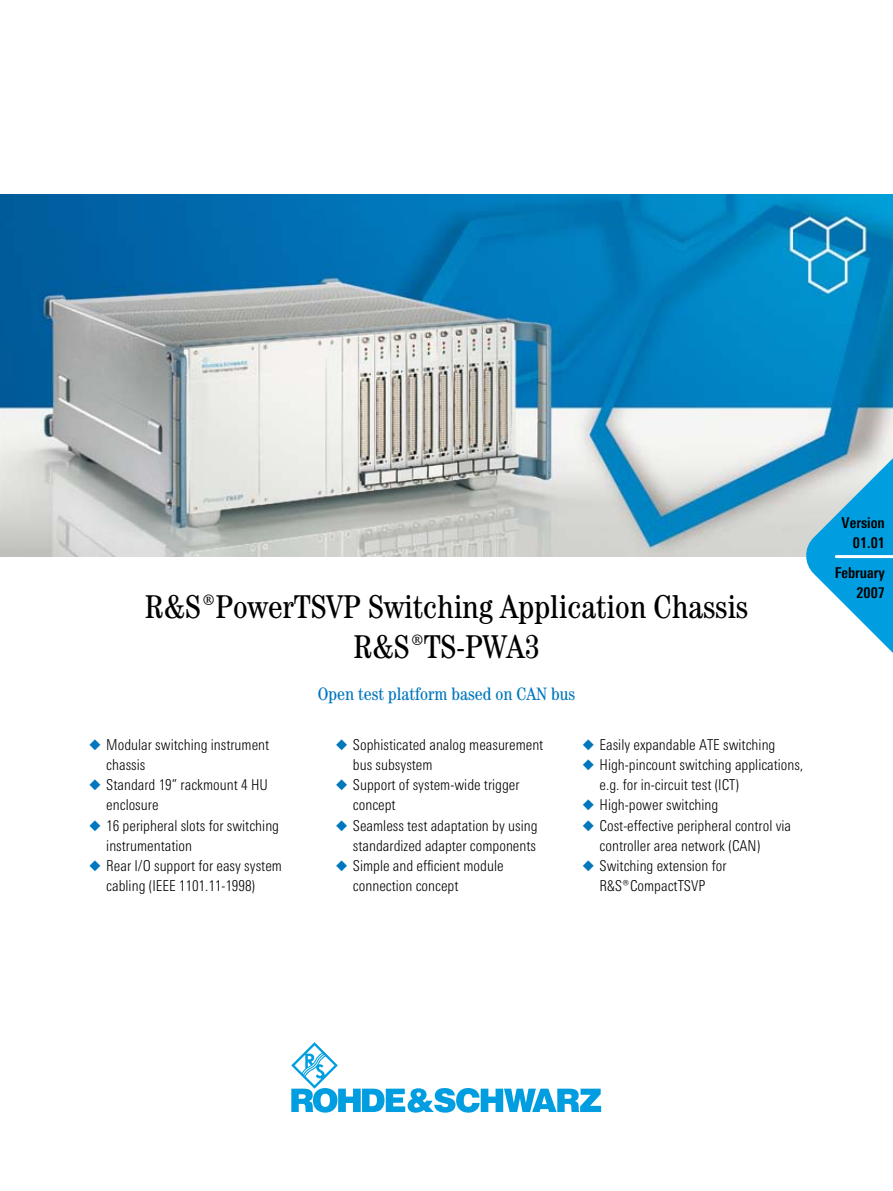
<style>
.page{position:relative;width:893px;height:1191px;background:#fff}
.page>*{position:absolute;margin:0;border:0;box-sizing:border-box;transform-origin:0 0}
.t1{font:condensed 33px/39.6px "Century";color:#000;text-align:center}
.t2{font:condensed 18px "Century";color:#0076bd}
.t3{font:300 15px/20.2px "RS Univers Cond";color:#000}
.t4{font:700 15px/20.2px "RS Univers Cond";color:#000;text-align:right}
</style>
<div class="page">
<img style="left:0;top:195px;width:893px;height:361px">
<svg style="left:291px;top:1042px;width:310px;height:70px"></svg>
<svg style="left:804px;top:446px;width:89px;height:207px"></svg>
<hr style="left:836px;top:555px;width:57px;height:3px;background:#fff">
<h1 class="t1" style="left:145px;top:587px;width:605px">¸PowerTSVP Switching Application Chassis ¸TS-PWA3</h1>
<p class="t2" style="left:318px;top:683px;width:259px">Open test platform based on CAN bus</p>
<p class="t3" style="left:106px;top:734px;width:177px">Modular switching instrument chassis<br>Standard 19” rackmount 4 HU enclosure<br>16 peripheral slots for switching instrumentation<br>Rear I/O support for easy system cabling (IEEE 1101.11-1998)</p>
<p class="t3" style="left:353px;top:734px;width:192px">Sophisticated analog measurement bus subsystem<br>Support of system-wide trigger concept<br>Seamless test adaptation by using standardized adapter components<br>Simple and efficient module connection concept</p>
<p class="t3" style="left:600px;top:734px;width:205px">Easily expandable ATE switching<br>High-pincount switching applications, e.g. for in‑circuit test (ICT)<br>High-power switching<br>Cost-effective peripheral control via controller area network (CAN)<br>Switching extension for ¸CompactTSVP</p>
<p class="t4" style="left:841px;top:512px;width:45px">Version<br>01.01</p>
<p class="t4" style="left:835px;top:562px;width:52px">February<br>2007</p>
</div>
